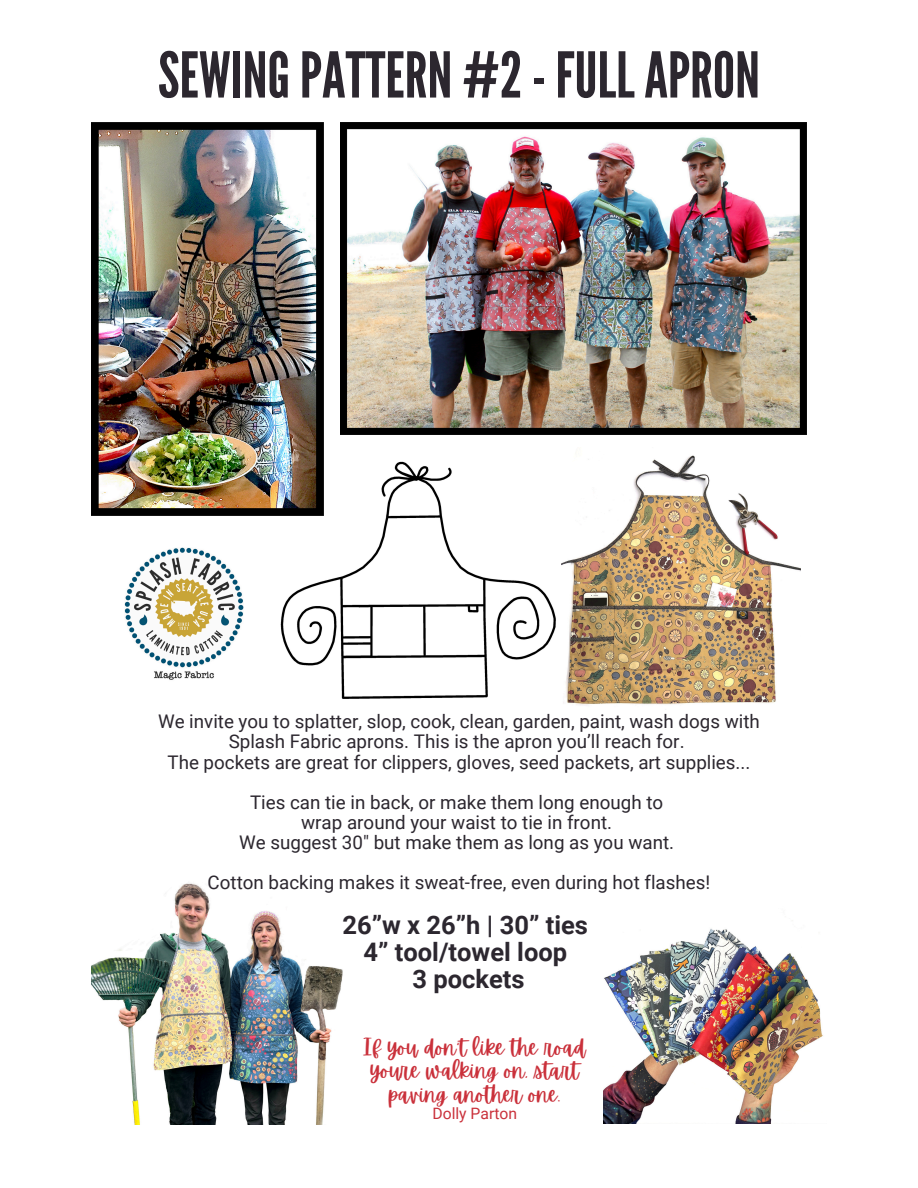
<style>
.page{position:relative;width:918px;height:1188px;background:#fff}
.page>*{position:absolute;margin:0;border:0;box-sizing:border-box;transform-origin:0 0}
.t1{font:63px "League Gothic";color:#2c272f}
.t2{font:700 25.5px/27.2px "Roboto";color:#2c272f;text-align:center}
.t3{font:21.75px/23.7px "Apricots";color:#ca313b;text-align:center}
.t4{font:18.75px/20.1px "Roboto";color:#2c272f;text-align:center}
.t5{font:15.75px "Roboto";color:#ca313b}
</style>
<div class="page">
<img style="left:603px;top:920px;width:220px;height:204px">
<img style="left:125px;top:548px;width:119px;height:132px">
<img style="left:92px;top:883px;width:251px;height:241px">
<img style="left:561px;top:455px;width:240px;height:251px">
<img style="left:280px;top:461px;width:276px;height:238px">
<img style="left:341px;top:122px;width:466px;height:313px">
<img style="left:92px;top:122px;width:232px;height:394px">
<p class="t1" style="left:158px;top:39px;width:604px">SEWINGPATTERN #2- FULLAPRON</p>
<p class="t4" style="left:158px;top:712px;width:603px">We invite you to splatter, slop, cook, clean, garden, paint, wash dogs with<br>Splash Fabric aprons. This is the apron you’ll reach for.</p>
<p class="t4" style="left:167px;top:752px;width:584px">The pockets are great for clippers, gloves, seed packets, art supplies...</p>
<p class="t4" style="left:250px;top:792px;width:415px">Ties can tie in back, or make them long enough to</p>
<p class="t4" style="left:301px;top:812px;width:312px">wrap around your waist to tie in front.</p>
<p class="t4" style="left:239px;top:833px;width:437px">We suggest 30" but make them as long as you want.</p>
<h2 class="t4" style="left:208px;top:873px;width:504px">Cotton backing makes it sweat-free, even during hot flashes!</h2>
<p class="t2" style="left:343px;top:911px;width:247px">26”w x 26”h | 30” ties<br>4” tool/towel loop<br>3 pockets</p>
<p class="t3" style="left:364px;top:1035px;width:224px">If you don’t like the road youre walking on, start paving another one.</p>
<p class="t5" style="left:432px;top:1104px;width:86px">Dolly Parton</p>
</div>
